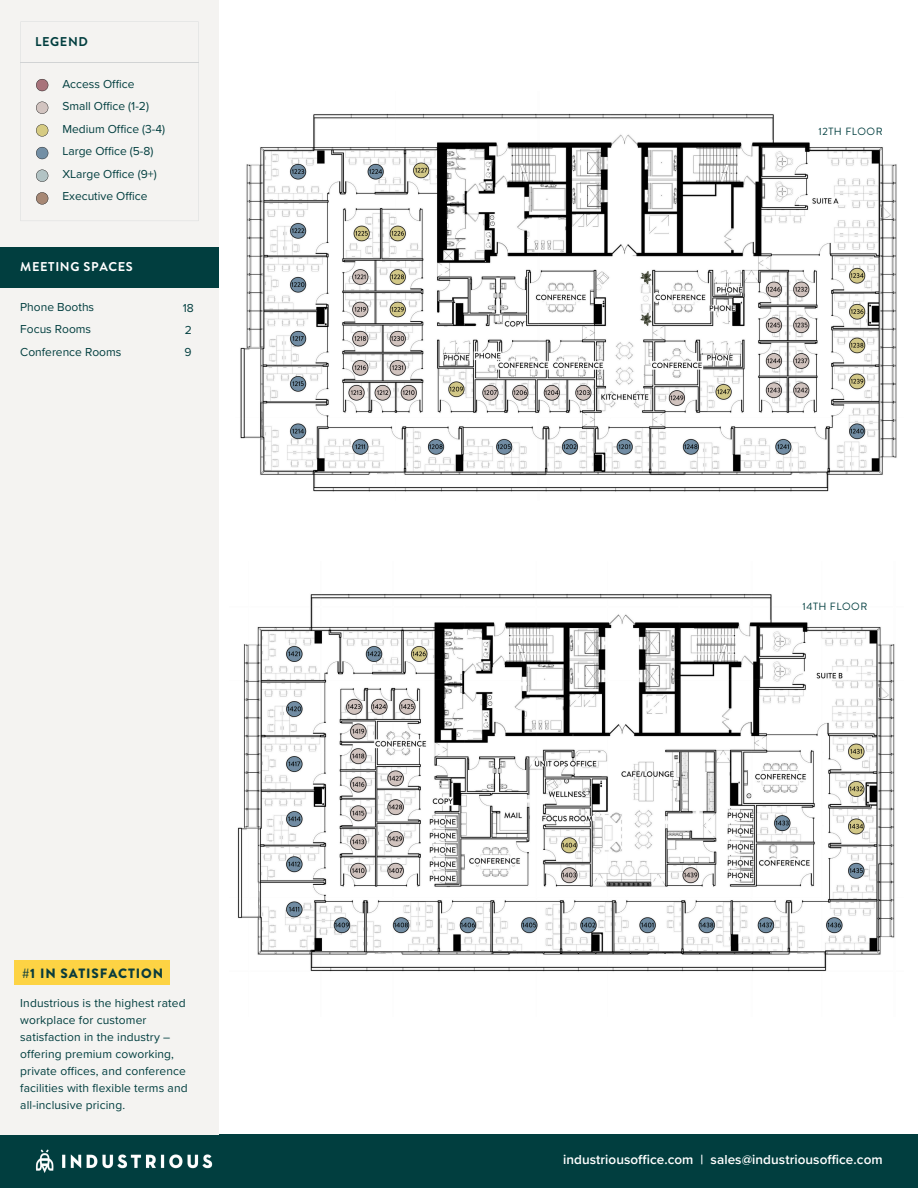
<style>
.page{position:relative;width:918px;height:1188px;background:#fff}
.page>*{position:absolute;margin:0;border:0;box-sizing:border-box;transform-origin:0 0}
.t1{font:600 13.5px "Proxima Nova";letter-spacing:.005em;color:#fff}
.t2{font:900 13.5px "Brandon Grotesque";letter-spacing:.065em;color:#093b3c}
.t3{font:700 12.75px "Brandon Grotesque";letter-spacing:.05em;color:#fff}
.t4{font:700 12.75px "Brandon Grotesque";letter-spacing:.05em;color:#013e3f}
.t5{font:12px/22.5px "Proxima Nova";letter-spacing:.01em;color:#013e3f}
.t6{font:10.5px "Brandon Grotesque";letter-spacing:.05em;color:#013e3f}
</style>
<div class="page">
<div style="left:0;top:1134px;width:918px;height:54px;background:#013e3f"></div>
<img style="left:35px;top:1149px;width:178px;height:24px">
<div style="left:0;top:0;width:218px;height:1135px;background:#f4f3f1"></div>
<div style="left:0;top:247px;width:218px;height:40px;background:#013e3f"></div>
<svg style="left:21px;top:22px;width:178px;height:199px"></svg>
<hr style="left:21px;top:62px;width:177px;height:1px;background:#d1d3d4">
<div style="left:15px;top:960px;width:155px;height:25px;background:#fdd344"></div>
<img style="left:240px;top:114px;width:657px;height:378px">
<img style="left:237px;top:594px;width:658px;height:378px">
<h1 class="t4" style="left:35px;top:33px;width:54px">LEGEND</h1>
<h3 class="t5" style="left:62px;top:73px;width:104px">Access Office<br>Small Office (1-2)<br>Medium Office (3-4)<br>Large Office (5-8)<br>XLarge Office (9+)<br>Executive Office</h3>
<h4 class="t3" style="left:20px;top:258px;width:114px">MEETING SPACES</h4>
<p class="t5" style="left:20px;top:296px;width:103px">Phone Booths<br>Focus Rooms<br>Conference Rooms</p>
<h4 class="t5" style="left:183px;top:297px;width:13px;line-height:22px">18<br>2<br>9</h4>
<h2 class="t2" style="left:22px;top:964px;width:142px">#1 IN SATISFACTION</h2>
<p class="t5" style="left:20px;top:994px;width:169px;line-height:17px">Industrious is the highest rated workplace for customer satisfaction in the industry – offering premium coworking, private offices, and conference facilities with flexible terms and all-inclusive pricing.</p>
<h3 class="t6" style="left:819px;top:124px;width:66px">12TH FLOOR</h3>
<p class="t6" style="left:802px;top:599px;width:66px">14TH FLOOR</p>
<h1 class="t1" style="left:563px;top:1151px;width:321px">industriousoffice.com | sales@industriousoffice.com</h1>
</div>
